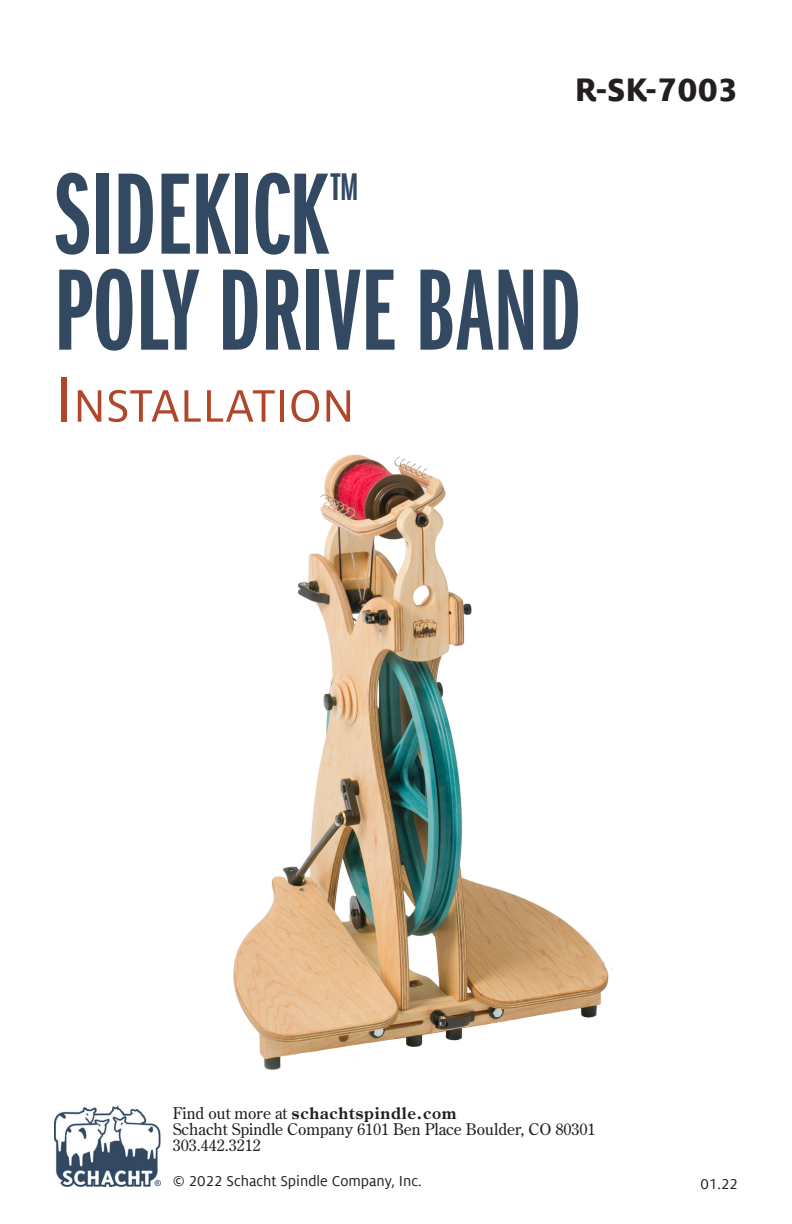
<style>
.page{position:relative;width:792px;height:1224px;background:#fff}
.page>*{position:absolute;margin:0;border:0;box-sizing:border-box;transform-origin:0 0}
.title_cover{font:120px "ITC Franklin Gothic Std Dm X Cp";color:#334962}
.title_cover_second_l{font:50.4px "Milo Offc";color:#b1472a}
.title_cover-2{font:40px "ITC Franklin Gothic Std Dm X Cp";color:#334962}
.product_number{font:800 36px "Milo Offc";color:#231f20}
.footer_block{font:16px "Century Old Style Std";color:#231f20}
.paragraph{font:16px "Milo Offc";color:#231f20}
.footer_block-2{font:700 16px "Century Old Style Std";letter-spacing:.05em;color:#231f20}
.s1{font-size:72px}
.s2{font-weight:400}
</style>
<div class="page">
<img style="left:54px;top:1107px;width:107px;height:79px">
<img style="left:233px;top:454px;width:379px;height:616px">
<p class="product_number" style="left:575px;top:69px;width:165px">R-SK-7003</p>
<p class="title_cover" style="left:54px;top:149px;width:276px">SIDEKICK</p>
<p class="title_cover-2" style="left:331px;top:165px;width:29px">TM</p>
<p class="title_cover" style="left:54px;top:245px;width:529px">POLY DRIVE BAND</p>
<p class="title_cover_second_l" style="left:54px;top:379px;width:302px"><span class="s1">I</span>NSTALLATI ON</p>
<p class="footer_block-2" style="left:173px;top:1103px;width:285px"><span class="s2">Find out more at</span> schachtspindle.com</p>
<p class="footer_block" style="left:173px;top:1119px;width:424px">Schacht Spindle Company 6101 Ben Place Boulder, CO 80301</p>
<p class="footer_block" style="left:173px;top:1135px;width:89px">303.442.3212</p>
<p class="paragraph" style="left:173px;top:1172px;width:251px">© 2022 Schacht Spindle Company, Inc.</p>
<p class="paragraph" style="left:701px;top:1175px;width:39px">01.22</p>
</div>
